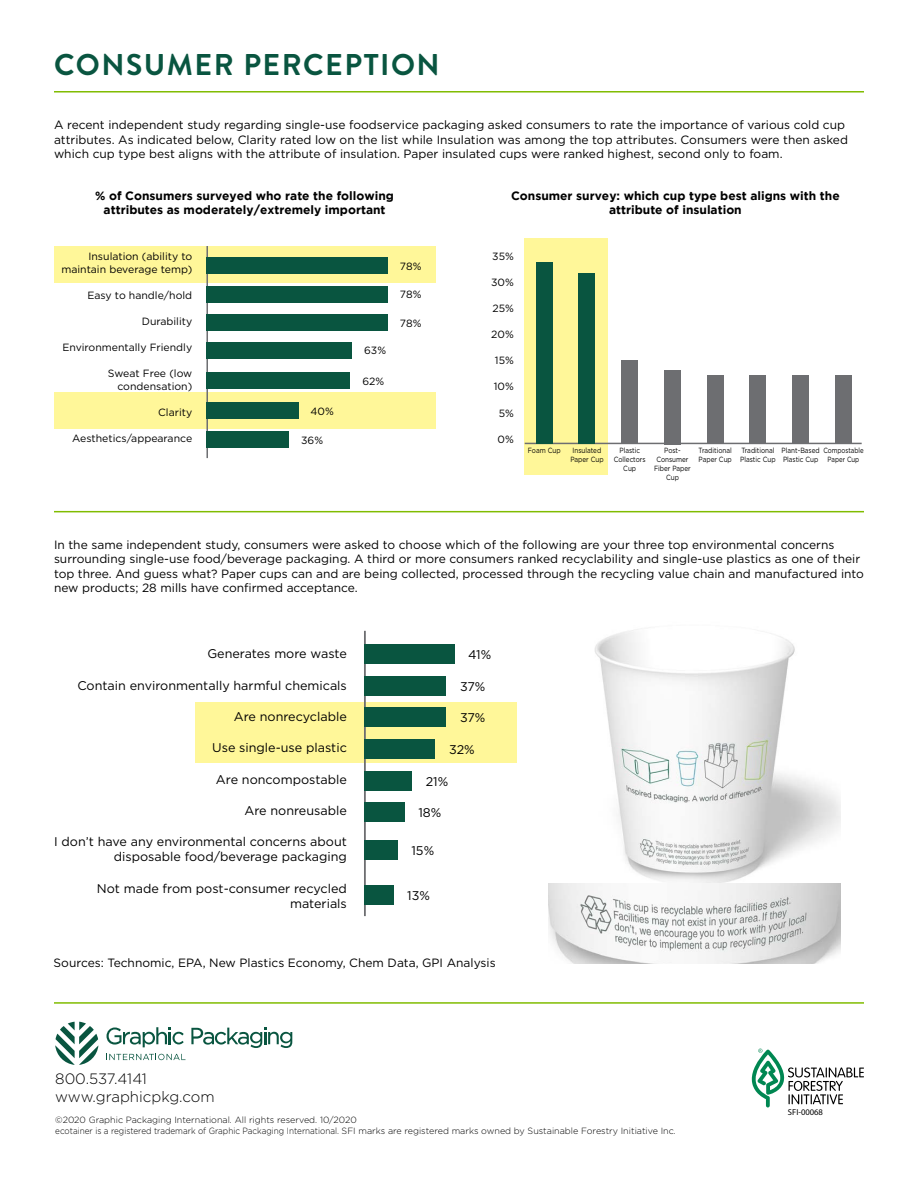
<style>
.page{position:relative;width:918px;height:1188px;background:#fff}
.page>*{position:absolute;margin:0;border:0;box-sizing:border-box;transform-origin:0 0}
.t1{font:700 30px "Brandon Grotesque";letter-spacing:.05em;color:#095540}
.t2{font:300 15px/18px "Gotham";color:#000}
.t3{font:12.6px/15.1px "Gotham";color:#000;text-align:right}
.t4{font:12px/14.4px "Gotham";color:#000}
.t5{font:700 12px/14.4px "Gotham";color:#000;text-align:center}
.t6{font:10.5px/12.6px "Gotham";color:#000;text-align:right}
.t7{font:300 9px/10.5px "Gotham";color:#000}
.t8{font:8.55px "Myriad Pro";color:#000}
.t9{font:7.5px/9px "Gotham";color:#000;text-align:center;scale:.85 1}
.t10{font:7.5px/9px "Gotham";color:#000;text-align:center;scale:.81 1}
</style>
<div class="page">
<hr style="left:54px;top:91px;width:810px;height:2px;background:#80bc00">
<hr style="left:54px;top:511px;width:810px;height:1px;background:#80bc00">
<div style="left:54px;top:246px;width:381px;height:36px;background:#fff799"></div>
<div style="left:54px;top:392px;width:381px;height:37px;background:#fff799"></div>
<hr style="left:206px;top:246px;width:2px;height:212px;background:#6d6e71">
<div style="left:206px;top:257px;width:182px;height:17px;background:#095540"></div>
<div style="left:206px;top:286px;width:182px;height:16px;background:#095540"></div>
<div style="left:206px;top:315px;width:182px;height:16px;background:#095540"></div>
<div style="left:206px;top:342px;width:146px;height:16px;background:#095540"></div>
<div style="left:206px;top:372px;width:144px;height:16px;background:#095540"></div>
<div style="left:206px;top:403px;width:93px;height:16px;background:#095540"></div>
<div style="left:206px;top:431px;width:83px;height:16px;background:#095540"></div>
<div style="left:195px;top:702px;width:322px;height:61px;background:#fff799"></div>
<hr style="left:364px;top:631px;width:2px;height:285px;background:#6d6e71">
<div style="left:364px;top:645px;width:90px;height:19px;background:#095540"></div>
<div style="left:364px;top:676px;width:82px;height:20px;background:#095540"></div>
<div style="left:364px;top:708px;width:82px;height:19px;background:#095540"></div>
<div style="left:364px;top:739px;width:71px;height:20px;background:#095540"></div>
<div style="left:364px;top:771px;width:47px;height:19px;background:#095540"></div>
<div style="left:364px;top:802px;width:40px;height:20px;background:#095540"></div>
<div style="left:364px;top:841px;width:33px;height:19px;background:#095540"></div>
<div style="left:364px;top:885px;width:29px;height:20px;background:#095540"></div>
<div style="left:524px;top:238px;width:84px;height:236px;background:#fff799"></div>
<hr style="left:525px;top:443px;width:337px;height:1px;background:#6d6e71">
<div style="left:536px;top:263px;width:16px;height:181px;background:#095540"></div>
<div style="left:579px;top:273px;width:16px;height:171px;background:#095540"></div>
<div style="left:622px;top:360px;width:16px;height:84px;background:#6d6e71"></div>
<div style="left:664px;top:370px;width:17px;height:74px;background:#6d6e71"></div>
<div style="left:707px;top:375px;width:16px;height:69px;background:#6d6e71"></div>
<div style="left:750px;top:375px;width:16px;height:69px;background:#6d6e71"></div>
<div style="left:793px;top:375px;width:16px;height:69px;background:#6d6e71"></div>
<div style="left:835px;top:375px;width:17px;height:69px;background:#6d6e71"></div>
<img style="left:549px;top:629px;width:291px;height:255px">
<img style="left:549px;top:884px;width:291px;height:80px">
<hr style="left:54px;top:1002px;width:810px;height:2px;background:#80bc00">
<svg style="left:752px;top:1049px;width:112px;height:58px"></svg>
<svg style="left:55px;top:1022px;width:43px;height:43px"></svg>
<svg style="left:191px;top:1028px;width:101px;height:20px"></svg>
<svg style="left:106px;top:1054px;width:79px;height:6px"></svg>
<svg style="left:106px;top:1027px;width:78px;height:20px"></svg>
<h1 class="t1" style="left:54px;top:44px;width:387px">CONSUMER PERCEPTION</h1>
<p class="t4" style="left:54px;top:117px;width:796px">A recent independent study regarding single-use foodservice packaging asked consumers to rate the importance of various cold cup attributes. As indicated below, Clarity rated low on the list while Insulation was among the top attributes. Consumers were then asked which cup type best aligns with the attribute of insulation. Paper insulated cups were ranked highest, second only to foam.</p>
<p class="t5" style="left:95px;top:188px;width:300px">% of Consumers surveyed who rate the following attributes as moderately/extremely important</p>
<p class="t5" style="left:511px;top:188px;width:330px">Consumer survey: which cup type best aligns with the attribute of insulation</p>
<p class="t6" style="left:61px;top:250px;width:132px">Insulation (ability to maintain beverage temp)</p>
<p class="t6" style="left:87px;top:288px;width:106px">Easy to handle/hold</p>
<p class="t6" style="left:142px;top:314px;width:52px">Durability</p>
<p class="t6" style="left:62px;top:341px;width:131px">Environmentally Friendly</p>
<p class="t6" style="left:108px;top:367px;width:86px">Sweat Free (low condensation)</p>
<p class="t6" style="left:158px;top:405px;width:36px">Clarity</p>
<p class="t6" style="left:72px;top:431px;width:122px">Aesthetics/appearance</p>
<p class="t6" style="left:492px;top:250px;width:23px">35%</p>
<p class="t6" style="left:491px;top:276px;width:24px">30%</p>
<p class="t6" style="left:492px;top:302px;width:23px">25%</p>
<p class="t6" style="left:491px;top:328px;width:24px">20%</p>
<p class="t6" style="left:495px;top:354px;width:20px">15%</p>
<p class="t6" style="left:494px;top:380px;width:22px">10%</p>
<p class="t6" style="left:499px;top:406px;width:17px">5%</p>
<p class="t6" style="left:498px;top:432px;width:18px">0%</p>
<p class="t6" style="left:400px;top:259px;width:23px">78%</p>
<p class="t6" style="left:400px;top:288px;width:23px">78%</p>
<p class="t6" style="left:400px;top:317px;width:23px">78%</p>
<p class="t6" style="left:364px;top:344px;width:23px">63%</p>
<p class="t6" style="left:362px;top:374px;width:23px">62%</p>
<p class="t6" style="left:311px;top:405px;width:25px">40%</p>
<p class="t6" style="left:301px;top:433px;width:23px">36%</p>
<p class="t9" style="left:528px;top:446px;width:40px">Foam Cup</p>
<p class="t9" style="left:570px;top:446px;width:41px">Insulated<br>Paper Cup</p>
<p class="t9" style="left:614px;top:446px;width:39px">Plastic<br>Collectors<br>Cup</p>
<p class="t9" style="left:654px;top:446px;width:45px">Post-<br>Consumer<br>Fiber Paper<br>Cup</p>
<p class="t9" style="left:699px;top:446px;width:41px;text-align:left">Traditional<br>Paper Cup</p>
<p class="t9" style="left:740px;top:446px;width:43px;text-align:left">Traditional<br>Plastic Cup</p>
<p class="t9" style="left:782px;top:446px;width:46px;text-align:left">Plant-Based<br>Plastic Cup</p>
<p class="t10" style="left:823px;top:446px;width:51px">Compostable<br>Paper Cup</p>
<p class="t4" style="left:54px;top:537px;width:812px">In the same independent study, consumers were asked to choose which of the following are your three top environmental concerns surrounding single-use food/beverage packaging. A third or more consumers ranked recyclability and single-use plastics as one of their top three. And guess what? Paper cups can and are being collected, processed through the recycling value chain and manufactured into new products; 28 mills have confirmed acceptance.</p>
<p class="t3" style="left:207px;top:646px;width:141px">Generates more waste</p>
<p class="t3" style="left:77px;top:677px;width:271px">Contain environmentally harmful chemicals</p>
<p class="t3" style="left:234px;top:709px;width:115px">Are nonrecyclable</p>
<p class="t3" style="left:212px;top:740px;width:136px">Use single-use plastic</p>
<p class="t3" style="left:216px;top:771px;width:132px">Are noncompostable</p>
<p class="t3" style="left:244px;top:803px;width:104px">Are nonreusable</p>
<p class="t3" style="left:54px;top:834px;width:294px">I don’t have any environmental concerns about disposable food/beverage packaging</p>
<p class="t3" style="left:97px;top:880px;width:252px">Not made from post-consumer recycled materials</p>
<p class="t3" style="left:468px;top:647px;width:25px">41%</p>
<p class="t3" style="left:460px;top:679px;width:27px">37%</p>
<p class="t3" style="left:460px;top:710px;width:27px">37%</p>
<p class="t3" style="left:449px;top:742px;width:27px">32%</p>
<p class="t3" style="left:426px;top:773px;width:24px">21%</p>
<p class="t3" style="left:418px;top:805px;width:24px">18%</p>
<p class="t3" style="left:411px;top:843px;width:24px">15%</p>
<p class="t3" style="left:407px;top:888px;width:24px">13%</p>
<p class="t4" style="left:54px;top:955px;width:444px">Sources: Technomic, EPA, New Plastics Economy, Chem Data, GPI Analysis</p>
<p class="t2" style="left:55px;top:1070px;width:161px">800.537.4141 www.graphicpkg.com</p>
<p class="t7" style="left:55px;top:1115px;width:622px">©2020 Graphic Packaging International. All rights reserved. 10/2020<br>ecotainer is a registered trademark of Graphic Packaging International. SFI marks are registered marks owned by Sustainable Forestry Initiative Inc.</p>
<p class="t8" style="left:788px;top:1107px;width:37px">SFI-00068</p>
</div>
